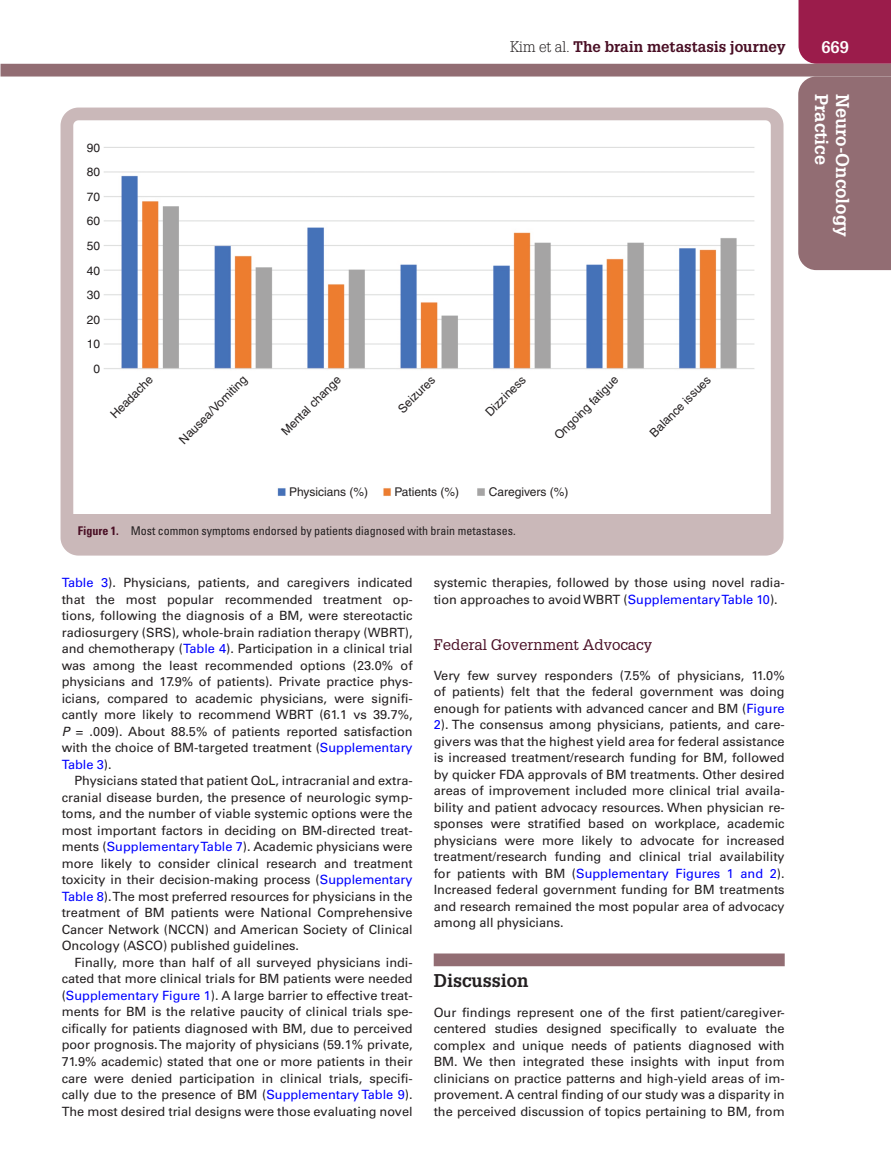
<style>
.page{position:relative;width:891px;height:1175px;background:#fff}
.page>*{position:absolute;margin:0;border:0;box-sizing:border-box;transform-origin:0 0}
.t1{font:700 18px "Glypha LT Std";color:#fff}
.t2{font:700 18px "Glypha LT Std";color:#231f20}
.t3{font:700 16.5px "Glypha LT Std";color:#fff}
.t4{font:700 15px "Glypha LT Std";color:#490e24}
.t5{font:15px "Glypha LT Std";color:#490e24}
.t6{font:12.75px/16.5px "Univers LT Std";color:#231f20;text-align:justify}
.t7{font:12px/24.6px "Helvetica";color:#231f20;text-align:center}
.t8{font:condensed 12px "Univers LT Std";color:#231f20}
.s1{font-weight:300;color:#231f20}
.s2{font-weight:700;color:#490e24}
.s3{color:#00f}
.s4{font-style:italic}
</style>
<div class="page">
<div style="left:799px;top:0;width:92px;height:64px;background:#9b1c4b"></div>
<div style="left:1px;top:64px;width:890px;height:12px;background:#926d73"></div>
<div style="left:798px;top:76px;width:93px;height:194px;background:#926d73"></div>
<div style="left:434px;top:953px;width:351px;height:13px;background:#926d73"></div>
<div style="left:69px;top:514px;width:706px;height:29px;background:#cab8b9"></div>
<img style="left:104px;top:147px;width:651px;height:350px">
<div style="left:61px;top:108px;width:723px;height:447px;border:13px solid #cab8b9;border-radius:12px"></div>
<p class="t7" style="left:87px;top:135px;width:15px">90<br>80<br>70<br>60<br>50<br>40<br>30<br>20<br>10<br>0</p>
<p class="t4" style="left:510px;top:37px;width:277px"><span class="s1">Kim et al.</span> The brain metastasis journey</p>
<p class="t3" style="left:821px;top:37px;width:29px">669</p>
<h1 class="t1" style="left:833px;top:94px;width:73px;rotate:90deg">Practice</h1>
<h1 class="t1" style="left:854px;top:94px;width:145px;rotate:90deg">Neuro-Oncology</h1>
<p class="t7" style="left:104px;top:407px;width:56px;rotate:-45deg">Headache</p>
<p class="t7" style="left:172px;top:433px;width:92px;rotate:-45deg">Nausea/Vomiting</p>
<p class="t7" style="left:275px;top:424px;width:80px;rotate:-45deg">Mental change</p>
<p class="t7" style="left:391px;top:402px;width:48px;rotate:-45deg">Seizures</p>
<p class="t7" style="left:479px;top:405px;width:53px;rotate:-45deg">Dizziness</p>
<p class="t7" style="left:548px;top:428px;width:86px;rotate:-45deg">Ongoing fatigue</p>
<p class="t7" style="left:643px;top:426px;width:82px;rotate:-45deg">Balance issues</p>
<p class="t7" style="left:289px;top:479px;width:80px">Physicians (%)</p>
<p class="t7" style="left:394px;top:479px;width:66px">Patients (%)</p>
<p class="t7" style="left:489px;top:479px;width:81px">Caregivers (%)</p>
<p class="t8" style="left:78px;top:523px;width:439px"><span class="s2">Figure 1.</span> Most common symptoms endorsed by patients diagnosed with brain metastases.</p>
<p class="t6" style="left:62px;top:574px;width:353px"><span class="s3">Table 3</span>). Physicians, patients, and caregivers indicated that the most popular recommended treatment op&shy;tions, following the diagnosis of a BM, were stereotactic radiosurgery (SRS), whole-brain radiation therapy (WBRT), and chemotherapy (<span class="s3">Table 4</span>). Participation in a clinical trial was among the least recommended options (23.0% of physicians and 17.9% of patients). Private practice phys&shy;icians, compared to academic physicians, were signifi&shy;cantly more likely to recommend WBRT (61.1 vs 39.7%, <span class="s4">P</span> = .009). About 88.5% of patients reported satisfaction with the choice of BM-targeted treatment (<span class="s3">Supplementary Table 3</span>).</p>
<p class="t6" style="left:62px;top:772px;width:353px;text-indent:13px">Physicians stated that patient QoL, intracranial and extra&shy;cranial disease burden, the presence of neurologic symp&shy;toms, and the number of viable systemic options were the most important factors in deciding on BM-directed treat&shy;ments (<span class="s3">Supplementary Table 7</span>). Academic physicians were more likely to consider clinical research and treatment toxicity in their decision-making process (<span class="s3">Supplementary Table 8</span>). The most preferred resources for physicians in the treatment of BM patients were National Comprehensive Cancer Network (NCCN) and American Society of Clinical Oncology (ASCO) published guidelines.</p>
<p class="t6" style="left:62px;top:954px;width:353px;text-indent:13px">Finally, more than half of all surveyed physicians indi&shy;cated that more clinical trials for BM patients were needed (<span class="s3">Supplementary Figure 1</span>). A large barrier to effective treat&shy;ments for BM is the relative paucity of clinical trials spe&shy;cifically for patients diagnosed with BM, due to perceived poor prognosis. The majority of physicians (59.1% private, 71.9% academic) stated that one or more patients in their care were denied participation in clinical trials, specifi&shy;cally due to the presence of BM (<span class="s3">Supplementary Table 9</span>).<br>The most desired trial designs were those evaluating novel</p>
<p class="t6" style="left:434px;top:574px;width:353px">systemic therapies, followed by those using novel radia&shy;tion approaches to avoid WBRT (<span class="s3">Supplementary Table 10</span>).</p>
<p class="t5" style="left:434px;top:636px;width:220px">Federal Government Advocacy</p>
<p class="t6" style="left:434px;top:667px;width:353px">Very few survey responders (7.5% of physicians, 11.0% of patients) felt that the federal government was doing enough for patients with advanced cancer and BM (<span class="s3">Figure 2</span>). The consensus among physicians, patients, and care&shy;givers was that the highest yield area for federal assistance is increased treatment/research funding for BM, followed by quicker FDA approvals of BM treatments. Other desired areas of improvement included more clinical trial availa&shy;bility and patient advocacy resources. When physician re&shy;sponses were stratified based on workplace, academic physicians were more likely to advocate for increased treatment/research funding and clinical trial availability for patients with BM (<span class="s3">Supplementary Figures 1 and 2</span>).<br>Increased federal government funding for BM treatments and research remained the most popular area of advocacy among all physicians.</p>
<h1 class="t2" style="left:434px;top:969px;width:96px">Discussion</h1>
<p class="t6" style="left:434px;top:1003px;width:353px">Our findings represent one of the first patient/caregiver&shy;centered studies designed specifically to evaluate the complex and unique needs of patients diagnosed with BM. We then integrated these insights with input from clinicians on practice patterns and high-yield areas of im&shy;provement. A central finding of our study was a disparity in the perceived discussion of topics pertaining to BM, from</p>
</div>
